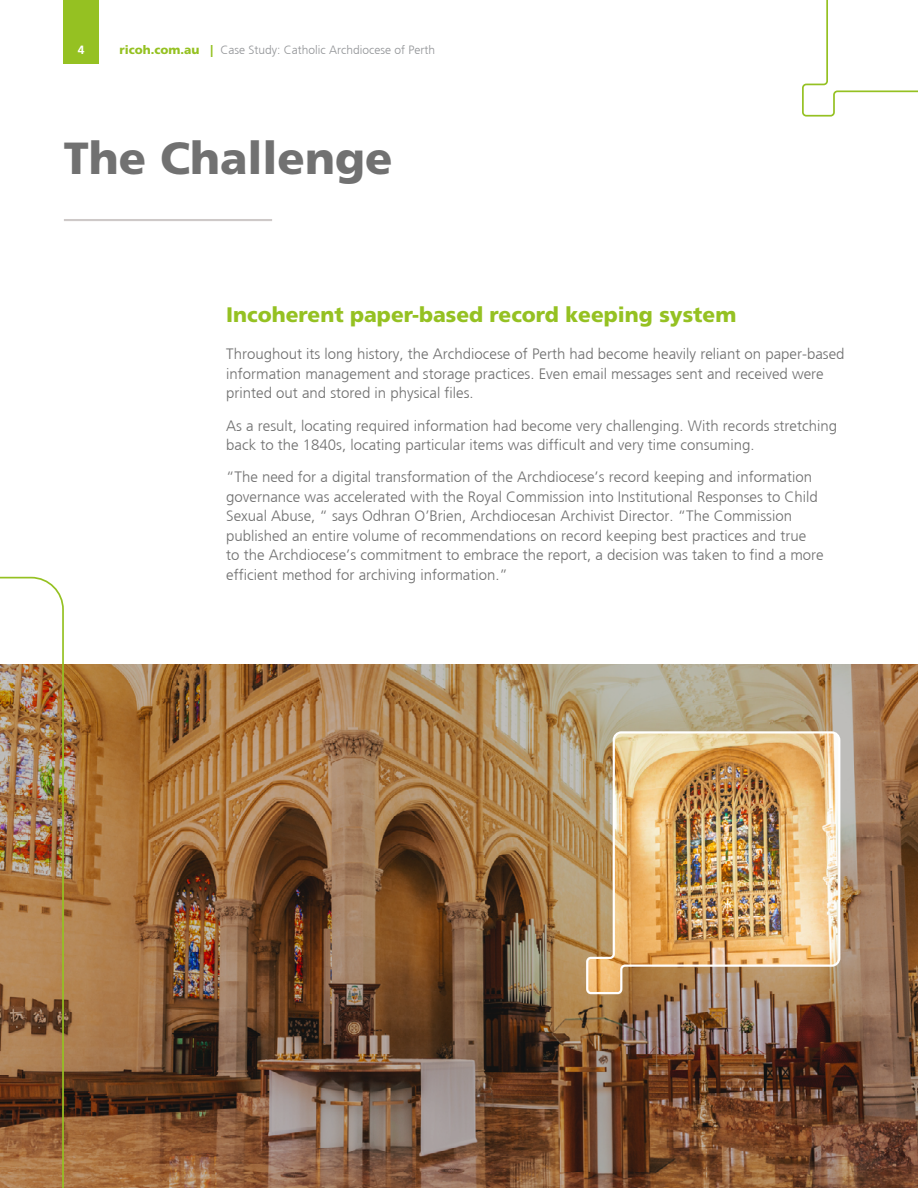
<style>
.page{position:relative;width:918px;height:1188px;background:#fff}
.page>*{position:absolute;margin:0;border:0;box-sizing:border-box;transform-origin:0 0}
.t1{font:900 45px "Frutiger LT Std";color:#717171}
.t2{font:900 21px "Frutiger LT Std";color:#95c122}
.t3{font:15px/19.5px "Frutiger 999";color:#717171}
.t4{font:12px "Frutiger 999";color:#939598}
.t5{font:700 12px "Frutiger LT Std";color:#fff}
.s1{font-family:"Frutiger LT Std";font-weight:900;color:#95c122}
</style>
<div class="page">
<div style="left:63px;top:0;width:36px;height:64px;background:#95c122"></div>
<svg style="left:802px;top:0;width:116px;height:117px"></svg>
<img style="left:65px;top:664px;width:853px;height:524px">
<img style="left:585px;top:730px;width:257px;height:265px">
<img style="left:0;top:576px;width:65px;height:612px">
<hr style="left:64px;top:219px;width:208px;height:2px;background:#cec9c8">
<p class="t5" style="left:78px;top:43px;width:8px">4</p>
<p class="t4" style="left:119px;top:43px;width:317px"><span class="s1">ricoh.com.au |</span> Case Study: Catholic Archdiocese of Perth</p>
<h1 class="t1" style="left:64px;top:131px;width:330px">The Challenge</h1>
<h2 class="t2" style="left:226px;top:302px;width:512px">Incoherent paper-based record keeping system</h2>
<p class="t3" style="left:226px;top:344px;width:620px">Throughout its long history, the Archdiocese of Perth had become heavily reliant on paper-based information management and storage practices. Even email messages sent and received were printed out and stored in physical files.</p>
<p class="t3" style="left:226px;top:416px;width:612px">As a result, locating required information had become very challenging. With records stretching back to the 1840s, locating particular items was difficult and very time consuming.</p>
<p class="t3" style="left:226px;top:467px;width:599px">“The need for a digital transformation of the Archdiocese’s record keeping and information governance was accelerated with the Royal Commission into Institutional Responses to Child Sexual Abuse, “ says Odhran O’Brien, Archdiocesan Archivist Director. “The Commission published an entire volume of recommendations on record keeping best practices and true<br>to the Archdiocese’s commitment to embrace the report, a decision was taken to find a more efficient method for archiving information.”</p>
</div>
